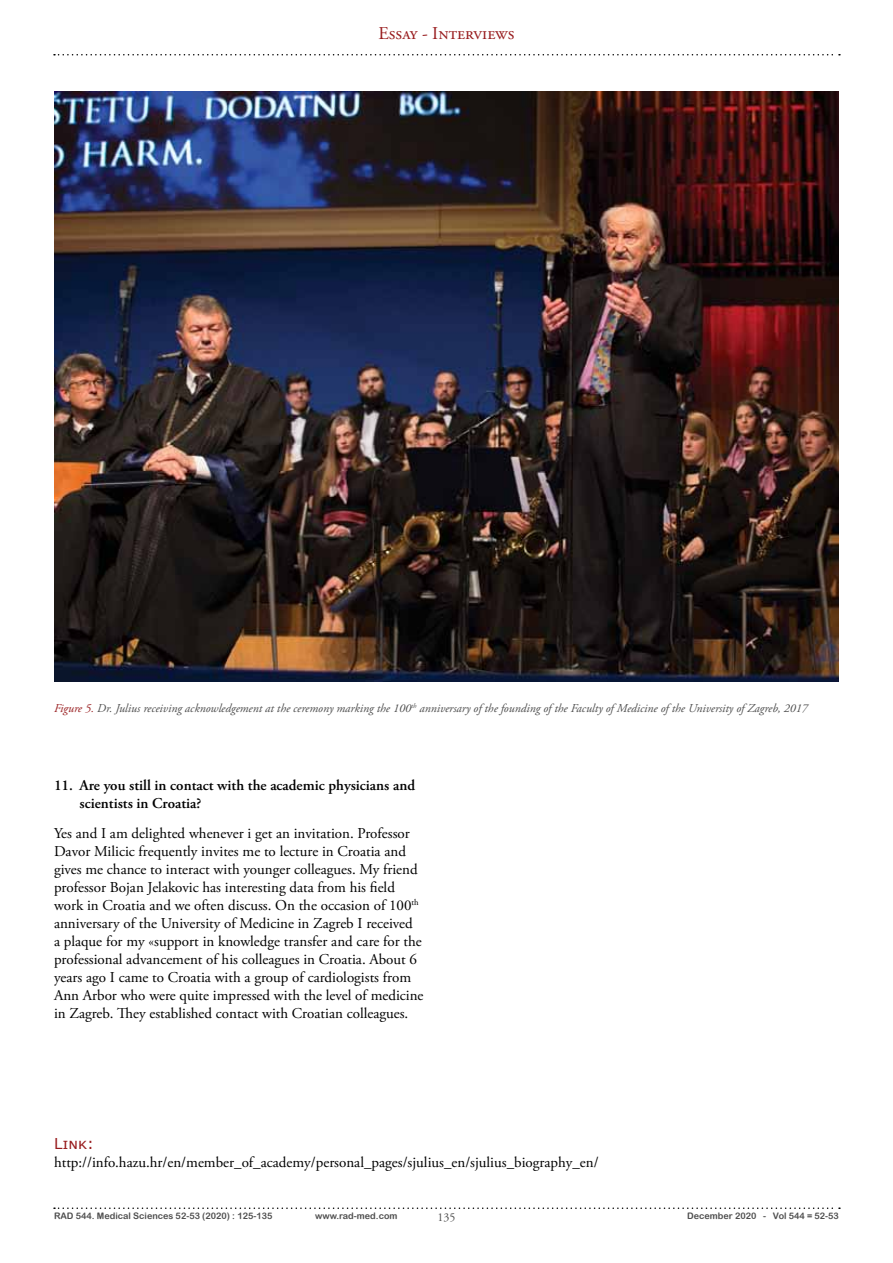
<style>
.page{position:relative;width:893px;height:1263px;background:#fff}
.page>*{position:absolute;margin:0;border:0;box-sizing:border-box;transform-origin:0 0}
.t1{font:18px "Adobe Garamond Pro";color:#981c1e}
.t2{font:15px/18px "Adobe Garamond Pro";color:#000}
.t3{font:600 15px/18px "Adobe Garamond Pro";color:#000}
.t4{font:15px "Verdana";color:#981c1e}
.t5{font:italic 12px "Adobe Garamond Pro";color:#4d4d4d}
.t6{font:12px "Adobe Garamond Pro";color:#4d4d4d}
.t7{font:9px "Arial Rounded MT Bold";color:#4d4d4d}
.s1{color:#981c1e}
</style>
<div class="page">
<svg style="left:54px;top:54px;width:786px;height:2px"></svg>
<svg style="left:54px;top:1207px;width:786px;height:2px"></svg>
<img style="left:54px;top:91px;width:785px;height:590px">
<p class="t1" style="left:378px;top:23px;width:138px">Essay - Interviews</p>
<p class="t5" style="left:54px;top:701px;width:755px"><span class="s1">Figure 5.</span> Dr. Julius receiving acknowledgement at the ceremony marking the 100<sup>th</sup> anniversary of the founding of the Faculty of Medicine of the University of Zagreb, 2017</p>
<p class="t3" style="left:80px;top:776px;width:337px;text-indent:-26px">11. Are you still in contact with the academic physicians and scientists in Croatia?</p>
<p class="t2" style="left:54px;top:825px;width:371px">Yes and I am delighted whenever i get an invitation. Professor Davor Milicic frequently invites me to lecture in Croatia and gives me chance to interact with younger colleagues. My friend professor Bojan Jelakovic has interesting data from his field work in Croatia and we often discuss. On the occasion of 100<sup>th </sup>anniversary of the University of Medicine in Zagreb I received<br>a plaque for my «support in knowledge transfer and care for the professional advancement of his colleagues in Croatia. About 6 years ago I came to Croatia with a group of cardiologists from Ann Arbor who were quite impressed with the level of medicine in Zagreb. They established contact with Croatian colleagues.</p>
<p class="t4" style="left:54px;top:1133px;width:42px">Link:</p>
<p class="t2" style="left:54px;top:1154px;width:546px">http://info.hazu.hr/en/member_of_academy/personal_pages/sjulius_en/sjulius_biography_en/</p>
<p class="t7" style="left:54px;top:1210px;width:220px">RAD 544. Medical Sciences 52-53 (2020) : 125-135</p>
<p class="t7" style="left:315px;top:1210px;width:84px">www.rad-med.com</p>
<p class="t6" style="left:437px;top:1210px;width:19px">135</p>
<p class="t7" style="left:687px;top:1210px;width:153px">December 2020 - Vol 544 = 52-53</p>
</div>
